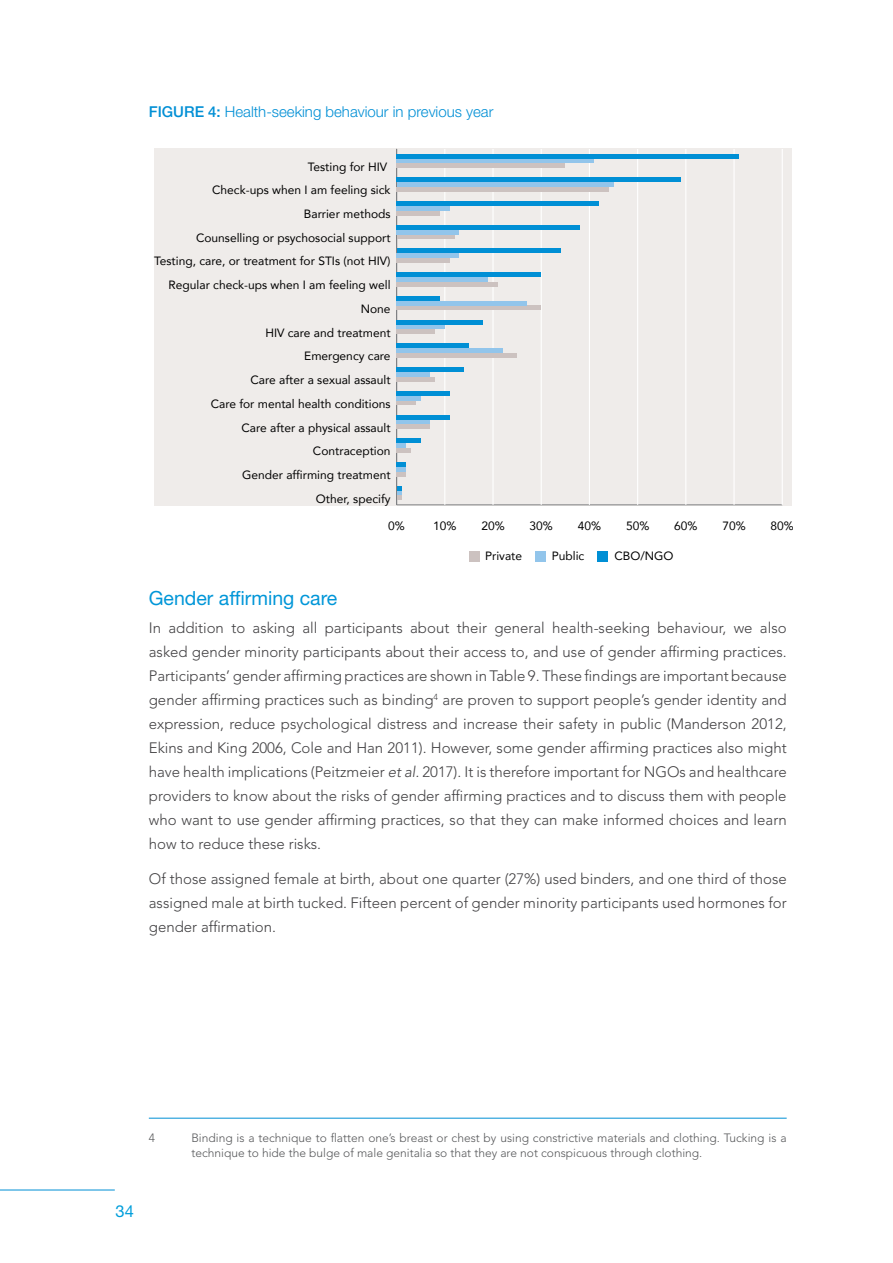
<style>
.page{position:relative;width:893px;height:1263px;background:#fff}
.page>*{position:absolute;margin:0;border:0;box-sizing:border-box;transform-origin:0 0}
.t1{font:19.5px "Helvetica Neue LT Std";color:#0096d8}
.t2{font:16.5px "Helvetica Neue LT Std";color:#009edb}
.t3{font:300 15px/24px "Avenir LT Std";color:#414042;text-align:justify}
.t4{font:300 15px "Helvetica Neue LT Std";color:#008fd5}
.t5{font:12px "Avenir";color:#000}
.t6{font:300 12px/15px "Avenir LT Std";color:#58595b}
.s1{font-weight:500}
.s2{font-style:italic}
</style>
<div class="page">
<hr style="left:0;top:1189px;width:115px;height:1px;background:#008fd5">
<div style="left:154px;top:149px;width:638px;height:357px;background:#efecea"></div>
<hr style="left:397px;top:504px;width:385px;height:1px;background:#808285">
<hr style="left:444px;top:149px;width:1px;height:356px;background:#fff">
<hr style="left:492px;top:149px;width:2px;height:356px;background:#fff">
<hr style="left:541px;top:149px;width:1px;height:356px;background:#fff">
<hr style="left:589px;top:149px;width:1px;height:356px;background:#fff">
<hr style="left:637px;top:149px;width:1px;height:356px;background:#fff">
<hr style="left:685px;top:149px;width:1px;height:356px;background:#fff">
<hr style="left:733px;top:149px;width:2px;height:356px;background:#fff">
<hr style="left:782px;top:149px;width:1px;height:356px;background:#fff">
<hr style="left:396px;top:149px;width:1px;height:356px;background:#808285">
<svg style="left:397px;top:472px;width:9px;height:4px"></svg>
<div style="left:397px;top:448px;width:14px;height:5px;background:#ccc2c0"></div>
<div style="left:397px;top:424px;width:33px;height:5px;background:#ccc2c0"></div>
<div style="left:397px;top:400px;width:19px;height:5px;background:#ccc2c0"></div>
<hr style="left:397px;top:377px;width:38px;height:4px;background:#ccc2c0">
<div style="left:397px;top:353px;width:120px;height:5px;background:#ccc2c0"></div>
<div style="left:397px;top:329px;width:38px;height:5px;background:#ccc2c0"></div>
<hr style="left:397px;top:306px;width:144px;height:4px;background:#ccc2c0">
<div style="left:397px;top:282px;width:101px;height:5px;background:#ccc2c0"></div>
<div style="left:397px;top:258px;width:53px;height:5px;background:#ccc2c0"></div>
<div style="left:397px;top:234px;width:57px;height:5px;background:#ccc2c0"></div>
<hr style="left:397px;top:211px;width:43px;height:4px;background:#ccc2c0">
<div style="left:397px;top:187px;width:212px;height:5px;background:#ccc2c0"></div>
<div style="left:397px;top:163px;width:168px;height:5px;background:#ccc2c0"></div>
<div style="left:397px;top:467px;width:9px;height:5px;background:#92c5eb"></div>
<div style="left:397px;top:443px;width:9px;height:5px;background:#92c5eb"></div>
<div style="left:397px;top:419px;width:33px;height:5px;background:#92c5eb"></div>
<hr style="left:397px;top:396px;width:24px;height:4px;background:#92c5eb">
<div style="left:397px;top:372px;width:33px;height:5px;background:#92c5eb"></div>
<div style="left:397px;top:348px;width:106px;height:5px;background:#92c5eb"></div>
<div style="left:397px;top:324px;width:48px;height:5px;background:#92c5eb"></div>
<div style="left:397px;top:301px;width:130px;height:5px;background:#92c5eb"></div>
<div style="left:397px;top:277px;width:91px;height:5px;background:#92c5eb"></div>
<div style="left:397px;top:253px;width:62px;height:5px;background:#92c5eb"></div>
<hr style="left:397px;top:230px;width:62px;height:4px;background:#92c5eb">
<div style="left:397px;top:206px;width:53px;height:5px;background:#92c5eb"></div>
<div style="left:397px;top:182px;width:216px;height:5px;background:#92c5eb"></div>
<div style="left:397px;top:158px;width:197px;height:5px;background:#92c5eb"></div>
<svg style="left:397px;top:486px;width:4px;height:14px"></svg>
<div style="left:397px;top:462px;width:9px;height:5px;background:#008fd5"></div>
<div style="left:397px;top:438px;width:24px;height:5px;background:#008fd5"></div>
<hr style="left:397px;top:415px;width:53px;height:4px;background:#008fd5">
<div style="left:397px;top:391px;width:53px;height:5px;background:#008fd5"></div>
<div style="left:397px;top:367px;width:67px;height:5px;background:#008fd5"></div>
<div style="left:397px;top:343px;width:72px;height:5px;background:#008fd5"></div>
<hr style="left:397px;top:320px;width:86px;height:4px;background:#008fd5">
<div style="left:397px;top:296px;width:43px;height:5px;background:#008fd5"></div>
<div style="left:397px;top:272px;width:144px;height:5px;background:#008fd5"></div>
<hr style="left:397px;top:249px;width:163px;height:4px;background:#008fd5">
<div style="left:397px;top:225px;width:183px;height:5px;background:#008fd5"></div>
<div style="left:397px;top:201px;width:202px;height:5px;background:#008fd5"></div>
<div style="left:397px;top:177px;width:284px;height:5px;background:#008fd5"></div>
<hr style="left:397px;top:154px;width:342px;height:4px;background:#008fd5">
<div style="left:469px;top:551px;width:11px;height:10px;background:#ccc2c0"></div>
<div style="left:535px;top:551px;width:10px;height:10px;background:#92c5eb"></div>
<div style="left:597px;top:551px;width:11px;height:10px;background:#008fd5"></div>
<hr style="left:149px;top:1118px;width:638px;height:1px;background:#008fd5">
<p class="t4" style="left:149px;top:103px;width:346px"><span class="s1">FIGURE 4:</span> Health-seeking behaviour in previous year</p>
<p class="t5" style="left:308px;top:157px;width:81px">Testing for HIV</p>
<p class="t5" style="left:212px;top:180px;width:180px">Check-ups when I am feeling sick</p>
<p class="t5" style="left:304px;top:204px;width:88px">Barrier methods</p>
<p class="t5" style="left:196px;top:228px;width:196px">Counselling or psychosocial support</p>
<p class="t5" style="left:154px;top:252px;width:238px">Testing, care, or treatment for STIs (not HIV)</p>
<p class="t5" style="left:169px;top:275px;width:223px">Regular check-ups when I am feeling well</p>
<p class="t5" style="left:361px;top:299px;width:31px">None</p>
<p class="t5" style="left:265px;top:323px;width:127px">HIV care and treatment</p>
<p class="t5" style="left:304px;top:347px;width:88px">Emergency care</p>
<p class="t5" style="left:251px;top:370px;width:142px">Care after a sexual assault</p>
<p class="t5" style="left:211px;top:394px;width:181px">Care for mental health conditions</p>
<p class="t5" style="left:241px;top:418px;width:151px">Care after a physical assault</p>
<p class="t5" style="left:313px;top:441px;width:79px">Contraception</p>
<p class="t5" style="left:242px;top:465px;width:150px">Gender affirming treatment</p>
<p class="t5" style="left:316px;top:489px;width:76px">Other, specify</p>
<p class="t5" style="left:388px;top:516px;width:18px">0%</p>
<p class="t5" style="left:433px;top:516px;width:25px">10%</p>
<p class="t5" style="left:481px;top:516px;width:25px">20%</p>
<p class="t5" style="left:530px;top:516px;width:25px">30%</p>
<p class="t5" style="left:578px;top:516px;width:25px">40%</p>
<p class="t5" style="left:626px;top:516px;width:25px">50%</p>
<p class="t5" style="left:674px;top:516px;width:25px">60%</p>
<p class="t5" style="left:722px;top:516px;width:25px">70%</p>
<p class="t5" style="left:771px;top:516px;width:25px">80%</p>
<p class="t5" style="left:485px;top:547px;width:39px">Private</p>
<p class="t5" style="left:552px;top:547px;width:34px">Public</p>
<p class="t5" style="left:614px;top:546px;width:61px">CBO/NGO</p>
<h1 class="t1" style="left:149px;top:587px;width:190px">Gender affirming care</h1>
<p class="t3" style="left:149px;top:616px;width:639px">In addition to asking all participants about their general health-seeking behaviour, we also asked gender minority participants about their access to, and use of gender affirming practices.<br>Participants’ gender affirming practices are shown in Table 9. These findings are important because gender affirming practices such as binding<sup>4</sup> are proven to support people’s gender identity and expression, reduce psychological distress and increase their safety in public (Manderson 2012, Ekins and King 2006, Cole and Han 2011). However, some gender affirming practices also might have health implications (Peitzmeier <span class="s2">et al.</span> 2017). It is therefore important for NGOs and healthcare providers to know about the risks of gender affirming practices and to discuss them with people who want to use gender affirming practices, so that they can make informed choices and learn how to reduce these risks.</p>
<p class="t3" style="left:149px;top:867px;width:639px">Of those assigned female at birth, about one quarter (27%) used binders, and one third of those assigned male at birth tucked. Fifteen percent of gender minority participants used hormones for gender affirmation.</p>
<p class="t6" style="left:149px;top:1130px;width:8px">4</p>
<p class="t6" style="left:191px;top:1130px;width:597px">Binding is a technique to flatten one’s breast or chest by using constrictive materials and clothing. Tucking is a technique to hide the bulge of male genitalia so that they are not conspicuous through clothing.</p>
<p class="t2" style="left:116px;top:1202px;width:20px">34</p>
</div>
